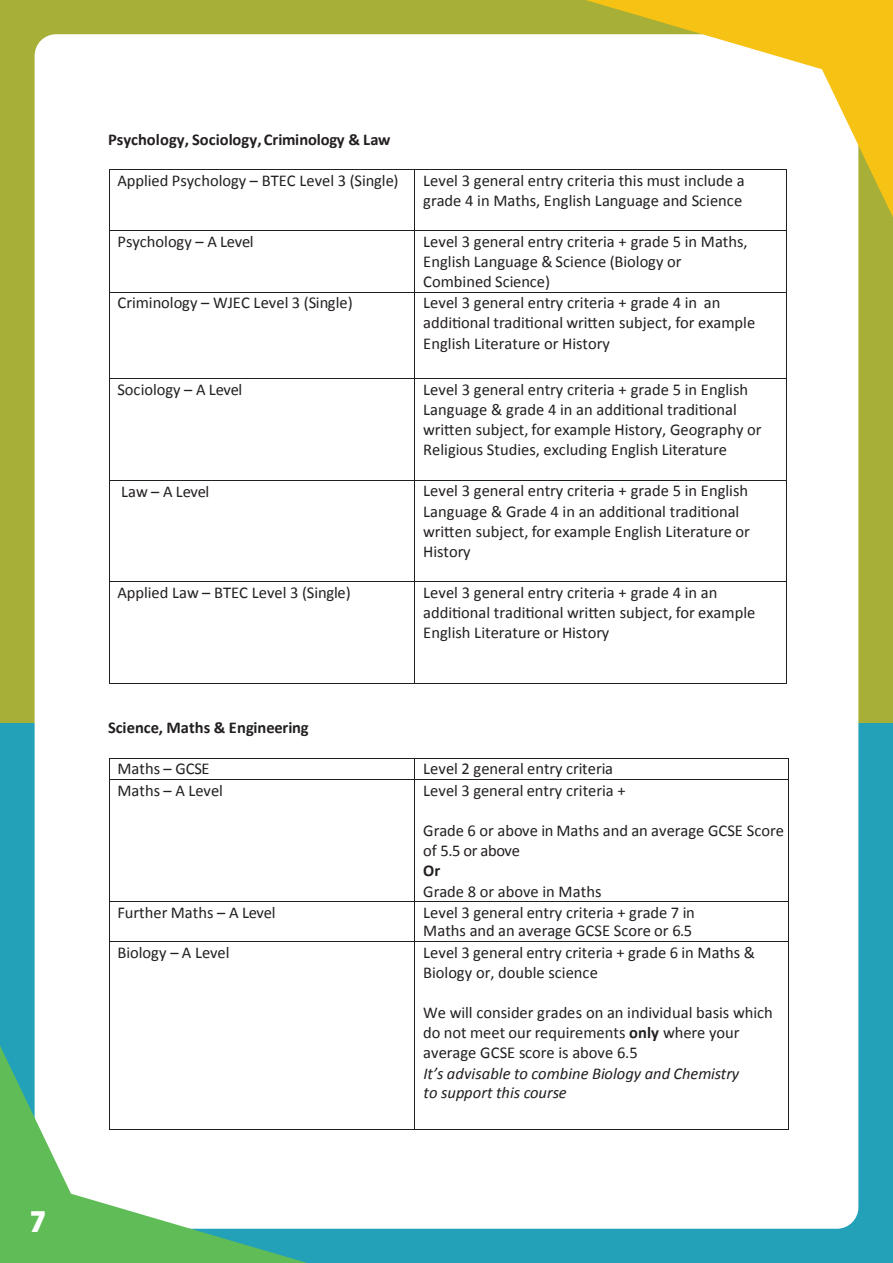
<style>
.page{position:relative;width:893px;height:1263px;background:#fff}
.page>*{position:absolute;margin:0;border:0;box-sizing:border-box;transform-origin:0 0}
.t1{font:700 28.05px "ITC Avant Garde Pro";color:#fff}
.t2{font:16.5px/20.1px "Calibri";color:#231f20}
.t3{font:700 16.5px "Calibri";color:#231f20}
.t4{font:italic 16.5px/19.2px "Calibri";color:#231f20}
.s1{font-weight:700}
</style>
<div class="page">
<div style="left:0;top:0;width:893px;height:724px;background:#a7af37"></div>
<div style="left:0;top:724px;width:893px;height:539px;background:#23a1b9"></div>
<div style="left:35px;top:34px;width:823px;height:1195px;background:#fff;border-radius:21px"></div>
<svg style="left:586px;top:0;width:307px;height:217px"></svg>
<svg style="left:0;top:1045px;width:307px;height:218px"></svg>
<hr style="left:110px;top:169px;width:305px;height:1px;background:#231f20">
<hr style="left:415px;top:169px;width:371px;height:1px;background:#231f20">
<hr style="left:109px;top:170px;width:1px;height:60px;background:#231f20">
<hr style="left:415px;top:170px;width:1px;height:60px;background:#231f20">
<hr style="left:786px;top:170px;width:1px;height:60px;background:#231f20">
<hr style="left:110px;top:230px;width:305px;height:1px;background:#231f20">
<hr style="left:415px;top:230px;width:371px;height:1px;background:#231f20">
<hr style="left:109px;top:231px;width:1px;height:61px;background:#231f20">
<hr style="left:415px;top:231px;width:1px;height:61px;background:#231f20">
<hr style="left:786px;top:231px;width:1px;height:61px;background:#231f20">
<hr style="left:110px;top:292px;width:305px;height:1px;background:#231f20">
<hr style="left:415px;top:292px;width:371px;height:1px;background:#231f20">
<hr style="left:109px;top:293px;width:1px;height:85px;background:#231f20">
<hr style="left:415px;top:293px;width:1px;height:85px;background:#231f20">
<hr style="left:786px;top:293px;width:1px;height:85px;background:#231f20">
<hr style="left:110px;top:378px;width:305px;height:1px;background:#231f20">
<hr style="left:415px;top:378px;width:371px;height:1px;background:#231f20">
<hr style="left:109px;top:379px;width:1px;height:101px;background:#231f20">
<hr style="left:415px;top:379px;width:1px;height:101px;background:#231f20">
<hr style="left:786px;top:379px;width:1px;height:101px;background:#231f20">
<hr style="left:110px;top:480px;width:305px;height:1px;background:#231f20">
<hr style="left:415px;top:480px;width:371px;height:1px;background:#231f20">
<hr style="left:109px;top:481px;width:1px;height:100px;background:#231f20">
<hr style="left:415px;top:481px;width:1px;height:100px;background:#231f20">
<hr style="left:786px;top:481px;width:1px;height:100px;background:#231f20">
<hr style="left:110px;top:581px;width:305px;height:1px;background:#231f20">
<hr style="left:415px;top:581px;width:371px;height:1px;background:#231f20">
<hr style="left:109px;top:582px;width:1px;height:101px;background:#231f20">
<hr style="left:110px;top:683px;width:305px;height:1px;background:#231f20">
<hr style="left:415px;top:582px;width:1px;height:101px;background:#231f20">
<hr style="left:415px;top:683px;width:371px;height:1px;background:#231f20">
<hr style="left:786px;top:582px;width:1px;height:101px;background:#231f20">
<hr style="left:110px;top:758px;width:305px;height:1px;background:#231f20">
<hr style="left:415px;top:758px;width:373px;height:1px;background:#231f20">
<svg style="left:109px;top:758px;width:1px;height:22px"></svg>
<hr style="left:110px;top:779px;width:305px;height:1px;background:#231f20">
<hr style="left:415px;top:779px;width:373px;height:1px;background:#231f20">
<svg style="left:788px;top:758px;width:1px;height:22px"></svg>
<hr style="left:109px;top:780px;width:1px;height:121px;background:#231f20">
<hr style="left:415px;top:780px;width:1px;height:121px;background:#231f20">
<hr style="left:788px;top:780px;width:1px;height:121px;background:#231f20">
<hr style="left:110px;top:901px;width:305px;height:1px;background:#231f20">
<hr style="left:415px;top:901px;width:373px;height:1px;background:#231f20">
<hr style="left:109px;top:901px;width:1px;height:40px;background:#231f20">
<hr style="left:415px;top:901px;width:1px;height:40px;background:#231f20">
<hr style="left:788px;top:901px;width:1px;height:40px;background:#231f20">
<hr style="left:110px;top:941px;width:305px;height:1px;background:#231f20">
<hr style="left:415px;top:941px;width:373px;height:1px;background:#231f20">
<hr style="left:109px;top:942px;width:1px;height:187px;background:#231f20">
<hr style="left:110px;top:1129px;width:305px;height:1px;background:#231f20">
<hr style="left:415px;top:942px;width:1px;height:187px;background:#231f20">
<hr style="left:415px;top:1129px;width:373px;height:1px;background:#231f20">
<hr style="left:788px;top:942px;width:1px;height:187px;background:#231f20">
<h1 class="t1" style="left:30px;top:1203px;width:19px">7</h1>
<p class="t3" style="left:108px;top:128px;width:284px">Psychology, Sociology,Criminology &amp; Law</p>
<p class="t2" style="left:117px;top:170px;width:283px">Applied Psychology – BTEC Level 3 (Single)</p>
<p class="t2" style="left:423px;top:170px;width:323px">Level 3 general entry criteria this must include a grade 4 in Maths, English Language and Science</p>
<p class="t2" style="left:117px;top:231px;width:138px">Psychology – A Level</p>
<p class="t2" style="left:423px;top:231px;width:326px">Level 3 general entry criteria + grade 5 in Maths,<br>English Language &amp; Science (Biology or<br>Combined Science)</p>
<p class="t2" style="left:117px;top:292px;width:237px">Criminology – WJEC Level 3 (Single)</p>
<p class="t2" style="left:423px;top:292px;width:333px">Level 3 general entry criteria + grade 4 in an additional traditional written subject, for example<br>English Literature or History</p>
<p class="t2" style="left:117px;top:379px;width:126px">Sociology – A Level</p>
<p class="t2" style="left:423px;top:379px;width:340px">Level 3 general entry criteria + grade 5 in English Language &amp; grade 4 in an additional traditional written subject, for example History, Geography or Religious Studies, excluding English Literature</p>
<p class="t2" style="left:121px;top:481px;width:90px">Law – A Level</p>
<p class="t2" style="left:423px;top:480px;width:328px">Level 3 general entry criteria + grade 5 in English Language &amp; Grade 4 in an additional traditional written subject, for example English Literature or History</p>
<p class="t2" style="left:117px;top:582px;width:235px">Applied Law – BTEC Level 3 (Single)</p>
<p class="t2" style="left:423px;top:582px;width:334px">Level 3 general entry criteria + grade 4 in an additional traditional written subject, for example<br>English Literature or History</p>
<p class="t3" style="left:108px;top:716px;width:202px">Science, Maths &amp; Engineering</p>
<p class="t2" style="left:117px;top:758px;width:94px">Maths – GCSE</p>
<p class="t2" style="left:423px;top:758px;width:191px">Level 2 general entry criteria</p>
<p class="t2" style="left:117px;top:780px;width:107px">Maths – A Level</p>
<p class="t2" style="left:423px;top:780px;width:204px">Level 3 general entry criteria +</p>
<p class="t2" style="left:423px;top:820px;width:362px">Grade 6 or above in Maths and an average GCSE Score of 5.5 or above</p>
<p class="t3" style="left:423px;top:859px;width:19px">Or</p>
<p class="t2" style="left:423px;top:881px;width:180px">Grade 8 or above in Maths</p>
<p class="t2" style="left:117px;top:902px;width:160px">Further Maths – A Level</p>
<p class="t2" style="left:423px;top:902px;width:273px;line-height:18.8px">Level 3 general entry criteria + grade 7 in<br>Maths and an average GCSE Score or 6.5</p>
<p class="t2" style="left:117px;top:942px;width:114px">Biology – A Level</p>
<p class="t2" style="left:423px;top:942px;width:333px">Level 3 general entry criteria + grade 6 in Maths &amp;<br>Biology or, double science</p>
<p class="t2" style="left:423px;top:1002px;width:351px">We will consider grades on an individual basis which do not meet our requirements <span class="s1">only</span> where your average GCSE score is above 6.5</p>
<p class="t4" style="left:423px;top:1063px;width:317px">It’s advisable to combine Biology and Chemistry to support this course</p>
</div>
